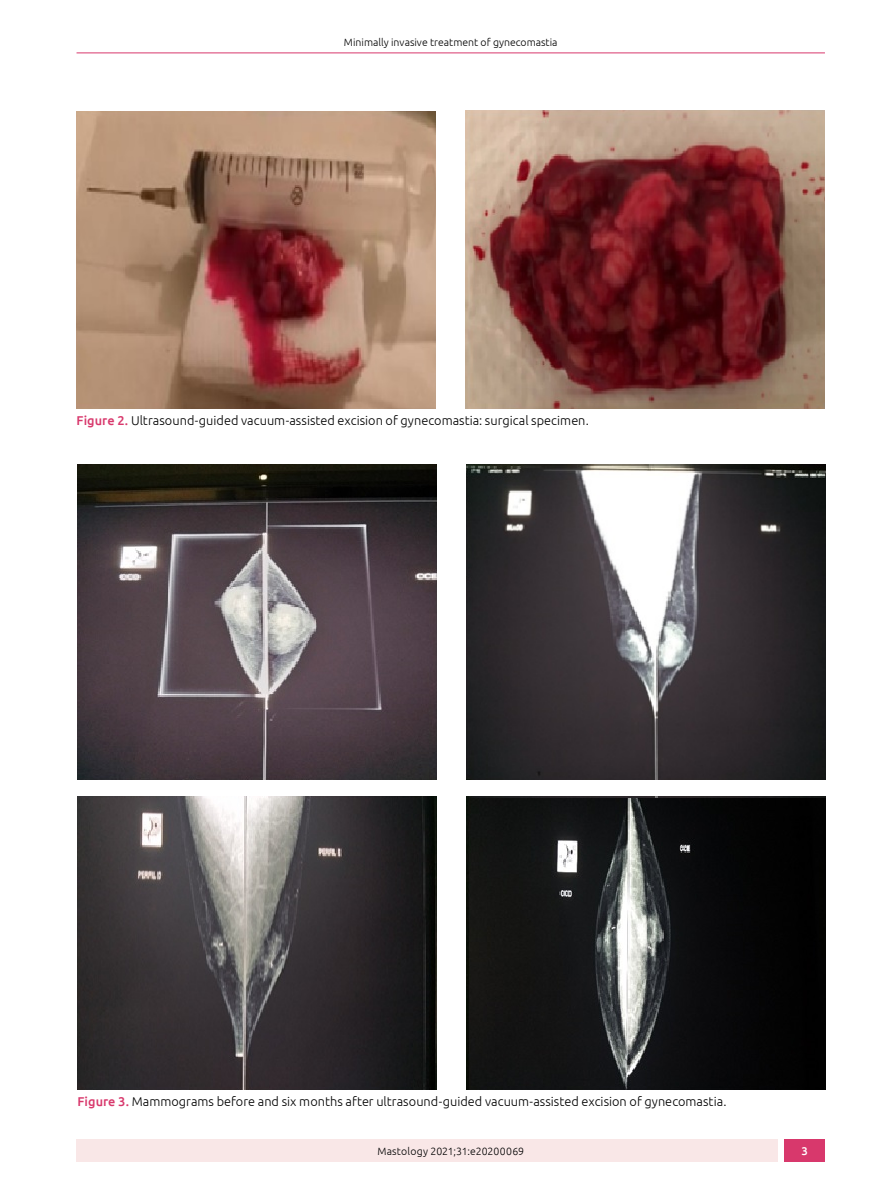
<style>
.page{position:relative;width:893px;height:1191px;background:#fff}
.page>*{position:absolute;margin:0;border:0;box-sizing:border-box;transform-origin:0 0}
.t1{font:300 12.75px "Ubuntu";color:#000}
.t2{font:500 11.25px "Ubuntu";color:#fff}
.t3{font:300 10.5px "Ubuntu";color:#000}
.s1{font-weight:500;color:#d8386c}
</style>
<div class="page">
<div style="left:77px;top:1139px;width:701px;height:23px;background:#f9e7e7"></div>
<div style="left:785px;top:1139px;width:40px;height:23px;background:#d8386c"></div>
<hr style="left:77px;top:53px;width:748px;height:1px;background:#d8386c">
<img style="left:77px;top:112px;width:359px;height:297px">
<img style="left:466px;top:111px;width:359px;height:298px">
<img style="left:77px;top:464px;width:360px;height:315px">
<img style="left:77px;top:796px;width:360px;height:293px">
<img style="left:467px;top:796px;width:359px;height:293px">
<img style="left:466px;top:464px;width:360px;height:315px">
<p class="t3" style="left:344px;top:36px;width:215px">Minimally invasive treatment of gynecomastia</p>
<p class="t1" style="left:77px;top:413px;width:514px"><span class="s1">Figure 2.</span> Ultrasound-guided vacuum-assisted excision of gynecomastia: surgical specimen.</p>
<p class="t1" style="left:77px;top:1093px;width:650px"><span class="s1">Figure 3.</span> Mammograms before and six months after ultrasound-guided vacuum-assisted excision of gynecomastia.</p>
<p class="t3" style="left:377px;top:1144px;width:148px">Mastology 2021;31:e20200069</p>
<p class="t2" style="left:802px;top:1143px;width:8px">3</p>
</div>
